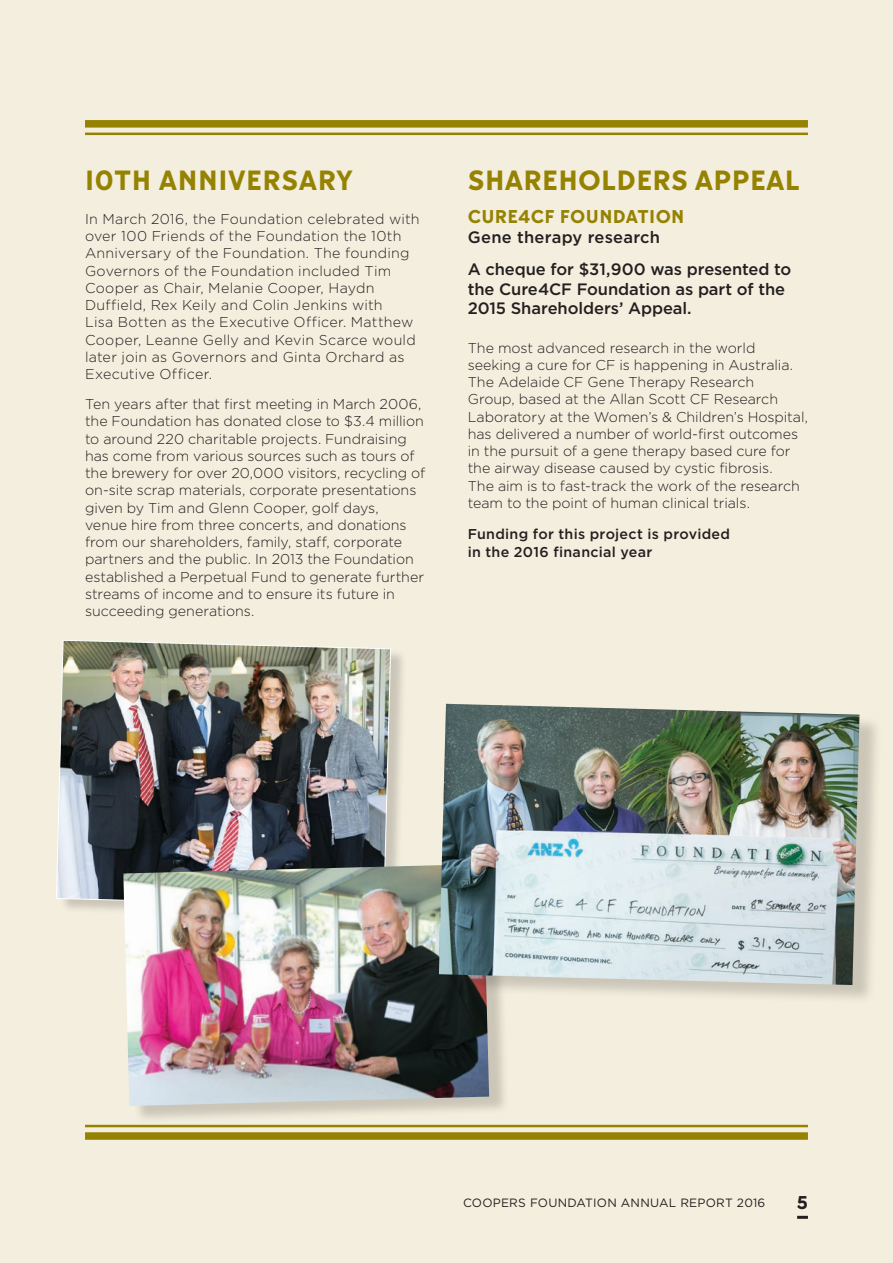
<style>
.page{position:relative;width:893px;height:1263px;background:#f3eedd}
.page>*{position:absolute;margin:0;border:0;box-sizing:border-box;transform-origin:0 0}
.t1{font:700 27px "Sparkling";letter-spacing:.01em;color:#958200}
.t2{font:700 18px "Sparkling";letter-spacing:.02em;color:#958200}
.t3{font:700 18px "Sparkling";color:#231f20}
.t4{font:500 16.5px/32.2px "Gotham HTF";letter-spacing:-.005em;color:#231f20}
.t5{font:300 14.25px/17.2px "Gotham HTF";color:#231f20}
.t6{font:500 14.25px/18px "Gotham HTF";letter-spacing:.02em;color:#231f20}
.t7{font:12px "Gotham HTF";letter-spacing:.02em;color:#231f20}
</style>
<div class="page">
<svg style="left:797px;top:1216px;width:11px;height:3px"></svg>
<div style="left:85px;top:120px;width:723px;height:8px;background:#958200"></div>
<hr style="left:85px;top:133px;width:723px;height:2px;background:#958200">
<div style="left:85px;top:1132px;width:723px;height:8px;background:#958200"></div>
<hr style="left:85px;top:1125px;width:723px;height:2px;background:#958200">
<div style="left:59px;top:641px;width:349px;height:281px;background:#231f20;opacity:.2"></div>
<img style="left:56px;top:640px;width:335px;height:267px">
<div style="left:127px;top:865px;width:382px;height:258px;background:#231f20;opacity:.2"></div>
<img style="left:123px;top:864px;width:366px;height:242px">
<div style="left:443px;top:705px;width:439px;height:300px;background:#231f20;opacity:.2"></div>
<img style="left:439px;top:704px;width:420px;height:281px">
<h1 class="t1" style="left:85px;top:167px;width:269px">10TH ANNIVERSARY</h1>
<p class="t5" style="left:85px;top:210px;width:336px">In March 2016, the Foundation celebrated with over 100 Friends of the Foundation the 10th Anniversary of the Foundation. The founding Governors of the Foundation included Tim Cooper as Chair, Melanie Cooper, Haydn Duffield, Rex Keily and Colin Jenkins with<br>Lisa Botten as the Executive Officer. Matthew Cooper, Leanne Gelly and Kevin Scarce would later join as Governors and Ginta Orchard as Executive Officer.</p>
<p class="t5" style="left:85px;top:395px;width:342px">Ten years after that first meeting in March 2006, the Foundation has donated close to $3.4 million to around 220 charitable projects. Fundraising has come from various sources such as tours of the brewery for over 20,000 visitors, recycling of on-site scrap materials, corporate presentations given by Tim and Glenn Cooper, golf days,<br>venue hire from three concerts, and donations from our shareholders, family, staff, corporate partners and the public. In 2013 the Foundation established a Perpetual Fund to generate further streams of income and to ensure its future in succeeding generations.</p>
<h1 class="t1" style="left:468px;top:167px;width:334px">SHAREHOLDERS APPEAL</h1>
<p class="t2" style="left:468px;top:209px;width:218px">CURE4CF FOUNDATION</p>
<p class="t4" style="left:468px;top:220px;width:325px">Gene therapy research<br>A cheque for $31,900 was presented to</p>
<p class="t4" style="left:468px;top:279px;width:319px;line-height:19.5px">the Cure4CF Foundation as part of the<br>2015 Shareholders’ Appeal.</p>
<p class="t5" style="left:468px;top:339px;width:342px">The most advanced research in the world seeking a cure for CF is happening in Australia.<br>The Adelaide CF Gene Therapy Research<br>Group, based at the Allan Scott CF Research Laboratory at the Women’s &amp; Children’s Hospital, has delivered a number of world-first outcomes in the pursuit of a gene therapy based cure for the airway disease caused by cystic fibrosis.<br>The aim is to fast-track the work of the research team to the point of human clinical trials.</p>
<p class="t6" style="left:468px;top:524px;width:264px">Funding for this project is provided in the 2016 financial year</p>
<p class="t7" style="left:463px;top:1196px;width:304px">COOPERS FOUNDATION ANNUAL REPORT 2016</p>
<p class="t3" style="left:797px;top:1194px;width:13px">5</p>
</div>
